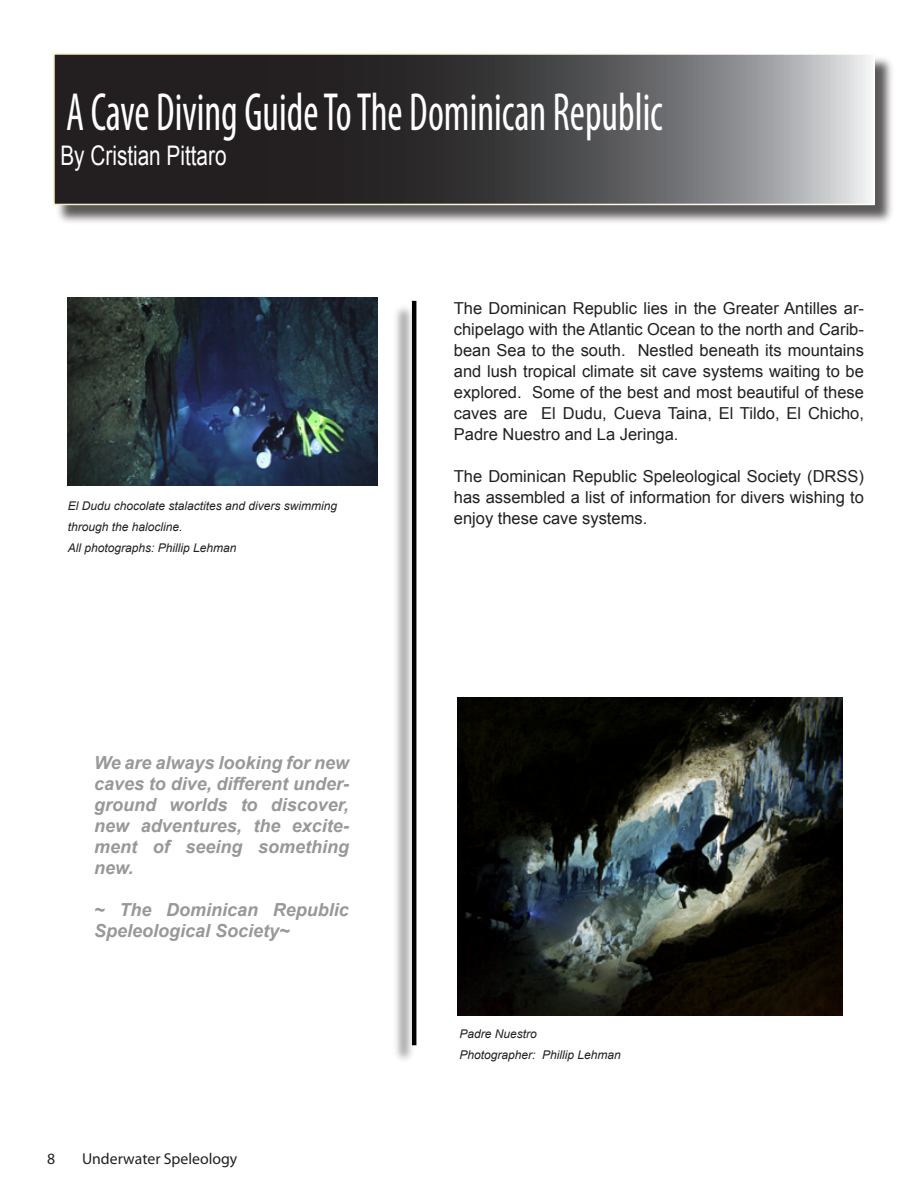
<style>
.page{position:relative;width:918px;height:1188px;background:#fff}
.page>*{position:absolute;margin:0;border:0;box-sizing:border-box;transform-origin:0 0}
.t1{font:condensed 54px "Myriad Pro";color:#fff;scale:.77 1}
.t2{font:27px "Arial";color:#fff;scale:.77 1}
.t3{font:italic 700 18px/21px "Arial";color:#989898;text-align:justify}
.t4{font:16.5px/21px "Arial";color:#231f20;text-align:justify}
.t5{font:15.75px "Myriad Pro";color:#231f20}
.t6{font:italic 12px/21px "Arial";color:#231f20}
</style>
<div class="page">
<div style="left:392px;top:302px;width:23px;height:763px;background:#231f20;opacity:.75"></div>
<hr style="left:412px;top:301px;width:4px;height:744px;background:#000">
<div style="left:54px;top:54px;width:841px;height:171px;background:#231f20;opacity:.75"></div>
<svg style="left:56px;top:56px;width:816px;height:146px;background:#4f4d4f"></svg>
<div style="left:53px;top:53px;width:822px;height:152px;border:2px solid #fff"></div>
<img style="left:458px;top:698px;width:384px;height:318px">
<img style="left:68px;top:298px;width:310px;height:187px">
<h1 class="t1" style="left:66px;top:80px;width:776px">A Cave Diving Guide To The Dominican Republic</h1>
<h2 class="t2" style="left:60px;top:138px;width:217px">By Cristian Pittaro</h2>
<p class="t6" style="left:68px;top:496px;width:271px">El Dudu chocolate stalactites and divers swimming through the halocline.<br>All photographs: Phillip Lehman</p>
<p class="t3" style="left:94px;top:753px;width:256px">We are always looking for new caves to dive, different under&shy;ground worlds to discover, new adventures, the excite&shy;ment of seeing something new.</p>
<p class="t3" style="left:94px;top:900px;width:256px">~ The Dominican Republic<br>Speleological Society~</p>
<p class="t5" style="left:82px;top:1149px;width:157px">Underwater Speleology</p>
<p class="t4" style="left:454px;top:298px;width:412px">The Dominican Republic lies in the Greater Antilles ar&shy;chipelago with the Atlantic Ocean to the north and Carib&shy;bean Sea to the south. Nestled beneath its mountains and lush tropical climate sit cave systems waiting to be explored. Some of the best and most beautiful of these caves are El Dudu, Cueva Taina, El Tildo, El Chicho, Padre Nuestro and La Jeringa.</p>
<p class="t4" style="left:454px;top:466px;width:412px">The Dominican Republic Speleological Society (DRSS) has assembled a list of information for divers wishing to enjoy these cave systems.</p>
<p class="t6" style="left:459px;top:1023px;width:163px">Padre Nuestro<br>Photographer: Phillip Lehman</p>
</div>
